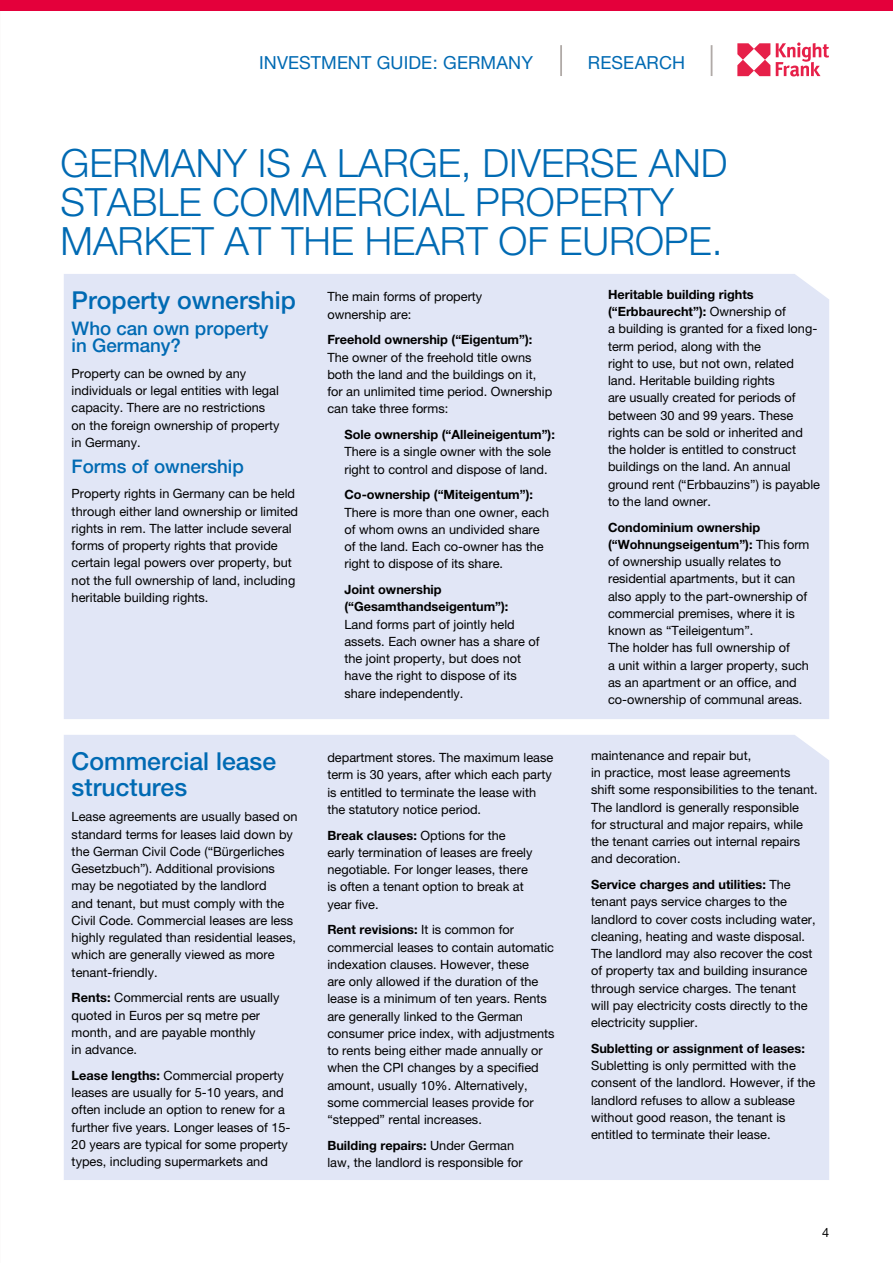
<style>
.page{position:relative;width:893px;height:1263px;background:#fff}
.page>*{position:absolute;margin:0;border:0;box-sizing:border-box;transform-origin:0 0}
.t1{font:300 39px/39px "Helvetica Neue";color:#006ab3}
.t2{font:500 24.75px/25.5px "Helvetica Neue";color:#006ab3}
.t3{font:500 18.75px/17.2px "Helvetica Neue";color:#006ab3}
.t4{font:18px "Helvetica Neue";letter-spacing:.01em;color:#006ab3}
.t5{font:12.75px/17.2px "Helvetica Neue";color:#000}
.t6{font:700 12.75px/17.2px "Helvetica Neue";color:#000}
.s1{font-weight:700}
</style>
<div class="page">
<div style="left:0;top:0;width:893px;height:11px;background:#e4003b"></div>
<div style="left:64px;top:274px;width:765px;height:445px;background:#e1e6f6"></div>
<div style="left:64px;top:735px;width:765px;height:445px;background:#e1e6f6"></div>
<svg style="left:737px;top:43px;width:33px;height:33px"></svg>
<svg style="left:776px;top:43px;width:53px;height:34px"></svg>
<hr style="left:560px;top:45px;width:2px;height:31px;background:#b0aaa7">
<hr style="left:711px;top:45px;width:1px;height:31px;background:#b0aaa7">
<h3 class="t4" style="left:259px;top:52px;width:275px">INVESTMENT GUIDE: GERMANY</h3>
<h3 class="t4" style="left:588px;top:52px;width:99px">RESEARCH</h3>
<h1 class="t1" style="left:61px;top:143px;width:668px">GERMANY IS A LARGE, DIVERSE AND<br>STABLE COMMERCIAL PROPERTY<br>MARKET AT THE HEART OF EUROPE.</h1>
<p class="t5" style="left:327px;top:288px;width:156px">The main forms of property ownership are:</p>
<p class="t6" style="left:327px;top:331px;width:206px">Freehold ownership (“Eigentum”):</p>
<p class="t5" style="left:327px;top:348px;width:226px">The owner of the freehold title owns both the land and the buildings on it, for an unlimited time period. Ownership can take three forms:</p>
<p class="t6" style="left:344px;top:426px;width:212px">Sole ownership (“Alleineigentum”):</p>
<p class="t5" style="left:344px;top:443px;width:208px">There is a single owner with the sole right to control and dispose of land.</p>
<p class="t6" style="left:344px;top:486px;width:190px">Co-ownership (“Miteigentum”):</p>
<p class="t5" style="left:344px;top:503px;width:206px">There is more than one owner, each of whom owns an undivided share of the land. Each co-owner has the right to dispose of its share.</p>
<p class="t6" style="left:344px;top:581px;width:166px">Joint ownership (“Gesamthandseigentum”):</p>
<p class="t5" style="left:344px;top:615px;width:197px">Land forms part of jointly held assets. Each owner has a share of the joint property, but does not have the right to dispose of its share independently.</p>
<p class="t5" style="left:608px;top:285px;width:214px"><span class="s1">Heritable building rights (“Erbbaurecht”):</span> Ownership of<br>a building is granted for a fixed long&shy;term period, along with the<br>right to use, but not own, related land. Heritable building rights<br>are usually created for periods of between 30 and 99 years. These rights can be sold or inherited and the holder is entitled to construct buildings on the land. An annual ground rent (“Erbbauzins”) is payable to the land owner.</p>
<p class="t5" style="left:608px;top:518px;width:203px"><span class="s1">Condominium ownership (“Wohnungseigentum”):</span> This form of ownership usually relates to residential apartments, but it can also apply to the part-ownership of commercial premises, where it is known as “Teileigentum”.<br>The holder has full ownership of<br>a unit within a larger property, such as an apartment or an office, and co-ownership of communal areas.</p>
<h2 class="t2" style="left:72px;top:287px;width:226px">Property ownership</h2>
<h3 class="t3" style="left:72px;top:319px;width:198px">Who can own property in Germany?</h3>
<p class="t5" style="left:72px;top:365px;width:209px">Property can be owned by any individuals or legal entities with legal capacity. There are no restrictions on the foreign ownership of property in Germany.</p>
<h3 class="t3" style="left:72px;top:457px;width:174px">Forms of ownership</h3>
<p class="t5" style="left:72px;top:485px;width:228px">Property rights in Germany can be held through either land ownership or limited rights in rem. The latter include several forms of property rights that provide certain legal powers over property, but not the full ownership of land, including heritable building rights.</p>
<h2 class="t2" style="left:72px;top:748px;width:206px">Commercial lease structures</h2>
<p class="t5" style="left:72px;top:808px;width:228px">Lease agreements are usually based on standard terms for leases laid down by the German Civil Code (“Bürgerliches Gesetzbuch”). Additional provisions may be negotiated by the landlord<br>and tenant, but must comply with the Civil Code. Commercial leases are less highly regulated than residential leases, which are generally viewed as more tenant-friendly.</p>
<p class="t5" style="left:72px;top:989px;width:209px"><span class="s1">Rents:</span> Commercial rents are usually quoted in Euros per sq metre per month, and are payable monthly<br>in advance.</p>
<p class="t5" style="left:72px;top:1066px;width:220px"><span class="s1">Lease lengths:</span> Commercial property leases are usually for 5-10 years, and often include an option to renew for a further five years. Longer leases of 15- 20 years are typical for some property types, including supermarkets and</p>
<p class="t5" style="left:327px;top:749px;width:227px">department stores. The maximum lease term is 30 years, after which each party is entitled to terminate the lease with the statutory notice period.</p>
<p class="t5" style="left:327px;top:826px;width:206px"><span class="s1">Break clauses:</span> Options for the early termination of leases are freely negotiable. For longer leases, there is often a tenant option to break at year five.</p>
<p class="t5" style="left:327px;top:921px;width:229px"><span class="s1">Rent revisions:</span> It is common for commercial leases to contain automatic indexation clauses. However, these<br>are only allowed if the duration of the lease is a minimum of ten years. Rents are generally linked to the German consumer price index, with adjustments to rents being either made annually or when the CPI changes by a specified amount, usually 10%. Alternatively, some commercial leases provide for “stepped” rental increases.</p>
<p class="t5" style="left:327px;top:1137px;width:197px"><span class="s1">Building repairs:</span> Under German law, the landlord is responsible for</p>
<p class="t5" style="left:591px;top:746px;width:228px">maintenance and repair but,<br>in practice, most lease agreements<br>shift some responsibilities to the tenant.<br>The landlord is generally responsible<br>for structural and major repairs, while the tenant carries out internal repairs and decoration.</p>
<p class="t5" style="left:591px;top:876px;width:226px"><span class="s1">Service charges and utilities:</span> The tenant pays service charges to the landlord to cover costs including water, cleaning, heating and waste disposal.<br>The landlord may also recover the cost of property tax and building insurance through service charges. The tenant will pay electricity costs directly to the electricity supplier.</p>
<p class="t6" style="left:591px;top:1039px;width:215px">Subletting or assignment of leases:</p>
<p class="t5" style="left:591px;top:1057px;width:226px">Subletting is only permitted with the consent of the landlord. However, if the landlord refuses to allow a sublease without good reason, the tenant is entitled to terminate their lease.</p>
<p class="t5" style="left:822px;top:1223px;width:9px">4</p>
</div>
